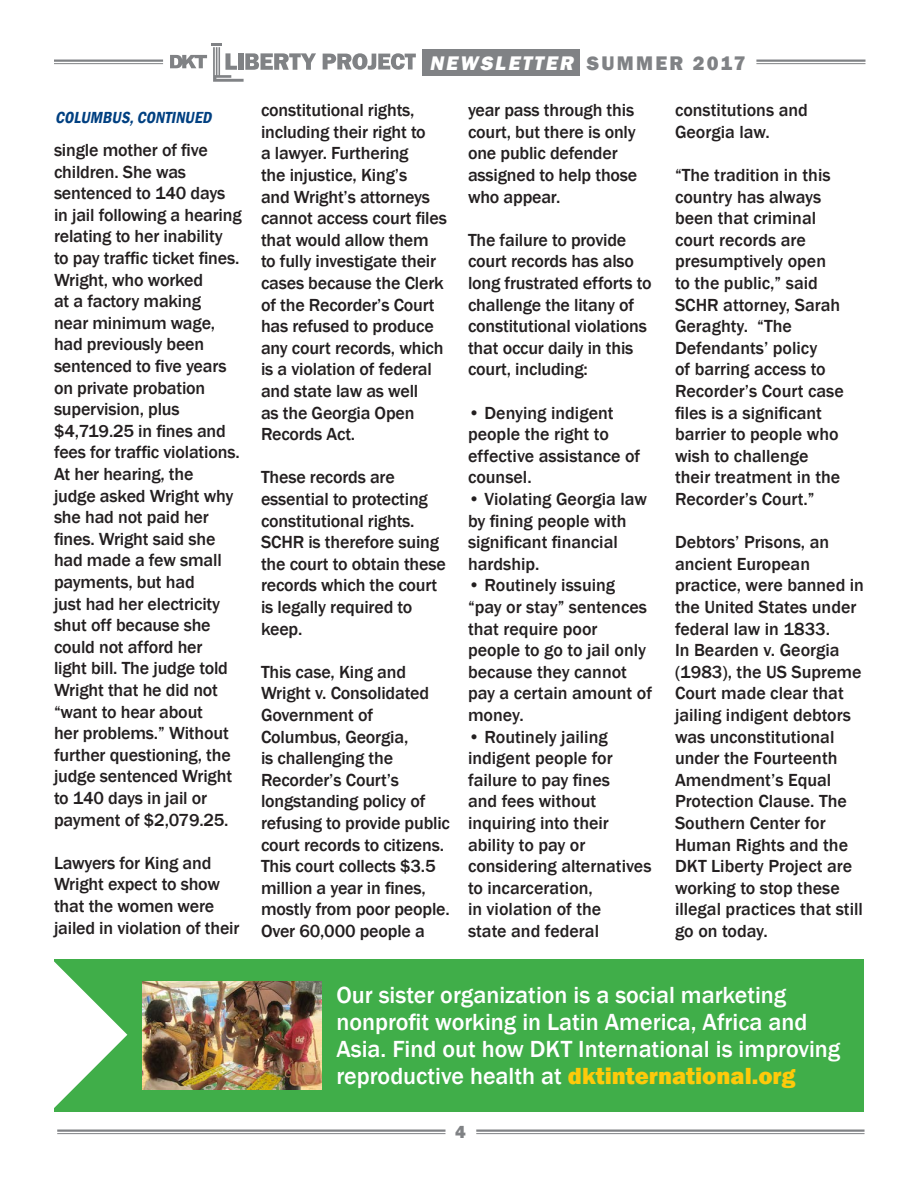
<style>
.page{position:relative;width:918px;height:1188px;background:#fff}
.page>*{position:absolute;margin:0;border:0;box-sizing:border-box;transform-origin:0 0}
.t1{font:500 24px/27px "Franklin Gothic";color:#fff}
.t2{font:italic 800 20.25px "Franklin Gothic";color:#fff}
.t3{font:500 18px/21.6px "Franklin Gothic";letter-spacing:-.01em;color:#231f20}
.t4{font:800 18px "Franklin Gothic";color:#808285}
.t5{font:italic 600 condensed 16.5px "Franklin Gothic";color:#014081}
.s1{font-style:normal;color:#808285}
.s2{font-weight:800;color:#feca0a}
</style>
<div class="page">
<div style="left:54px;top:959px;width:810px;height:153px;background:#40ae49"></div>
<hr style="left:57px;top:1130px;width:388px;height:2px;background:#808285">
<hr style="left:57px;top:1133px;width:388px;height:1px;background:#808285">
<hr style="left:476px;top:1130px;width:389px;height:2px;background:#808285">
<hr style="left:476px;top:1133px;width:389px;height:1px;background:#808285">
<img style="left:143px;top:982px;width:179px;height:108px">
<svg style="left:54px;top:961px;width:73px;height:147px"></svg>
<div style="left:423px;top:49px;width:157px;height:27px;background:#808285"></div>
<hr style="left:54px;top:60px;width:109px;height:2px;background:#808285">
<hr style="left:54px;top:63px;width:109px;height:1px;background:#808285">
<hr style="left:756px;top:60px;width:110px;height:2px;background:#808285">
<hr style="left:756px;top:63px;width:110px;height:1px;background:#808285">
<svg style="left:323px;top:53px;width:93px;height:17px"></svg>
<svg style="left:170px;top:43px;width:146px;height:39px"></svg>
<p class="t5" style="left:55px;top:107px;width:162px">COLUMBUS,CONTINUED</p>
<p class="t3" style="left:54px;top:139px;width:189px">single mother of five children. She was sentenced to 140 days in jail following a hearing relating to her inability to pay traffic ticket fines.<br>Wright, who worked<br>at a factory making<br>near minimum wage, had previously been sentenced to five years on private probation supervision, plus $4,719.25 in fines and fees for traffic violations.<br>At her hearing, the<br>judge asked Wright why she had not paid her fines. Wright said she had made a few small payments, but had<br>just had her electricity shut off because she could not afford her<br>light bill. The judge told<br>Wright that he did not “want to hear about<br>her problems.” Without further questioning, the judge sentenced Wright to 140 days in jail or payment of $2,079.25.</p>
<p class="t3" style="left:54px;top:852px;width:187px">Lawyers for King and<br>Wright expect to show that the women were jailed in violation of their</p>
<p class="t2" style="left:430px;top:50px;width:318px">NEWSLETTER <span class="s1">SUMMER 2017</span></p>
<p class="t3" style="left:261px;top:100px;width:187px">constitutional rights, including their right to<br>a lawyer. Furthering<br>the injustice, King’s<br>and Wright’s attorneys cannot access court files that would allow them to fully investigate their cases because the Clerk of the Recorder’s Court has refused to produce any court records, which is a violation of federal and state law as well<br>as the Georgia Open<br>Records Act.</p>
<p class="t3" style="left:261px;top:467px;width:186px">These records are essential to protecting constitutional rights.<br>SCHR is therefore suing the court to obtain these records which the court is legally required to keep.</p>
<p class="t3" style="left:261px;top:661px;width:191px">This case, King and<br>Wright v. Consolidated<br>Government of<br>Columbus, Georgia,<br>is challenging the<br>Recorder’s Court’s longstanding policy of refusing to provide public court records to citizens.<br>This court collects $3.5 million a year in fines, mostly from poor people.<br>Over 60,000 people a</p>
<p class="t3" style="left:468px;top:100px;width:171px">year pass through this court, but there is only one public defender assigned to help those who appear.</p>
<p class="t3" style="left:468px;top:229px;width:185px">The failure to provide court records has also long frustrated efforts to challenge the litany of constitutional violations that occur daily in this court, including:</p>
<p class="t3" style="left:468px;top:402px;width:174px">• Denying indigent people the right to effective assistance of counsel.</p>
<p class="t3" style="left:468px;top:488px;width:181px">• Violating Georgia law by fining people with significant financial hardship.</p>
<p class="t3" style="left:468px;top:575px;width:186px">• Routinely issuing “pay or stay” sentences that require poor people to go to jail only because they cannot pay a certain amount of money.</p>
<p class="t3" style="left:468px;top:726px;width:185px">• Routinely jailing indigent people for failure to pay fines<br>and fees without inquiring into their ability to pay or considering alternatives to incarceration,<br>in violation of the<br>state and federal</p>
<p class="t3" style="left:675px;top:100px;width:134px">constitutions and<br>Georgia law.</p>
<p class="t3" style="left:675px;top:164px;width:170px">“The tradition in this country has always been that criminal court records are presumptively open to the public,” said<br>SCHR attorney, Sarah<br>Geraghty. “The<br>Defendants’ policy<br>of barring access to<br>Recorder’s Court case files is a significant barrier to people who wish to challenge their treatment in the<br>Recorder’s Court.”</p>
<p class="t3" style="left:675px;top:532px;width:191px">Debtors’ Prisons, an ancient European practice, were banned in the United States under federal law in 1833.<br>In Bearden v. Georgia (1983), the US Supreme<br>Court made clear that jailing indigent debtors was unconstitutional under the Fourteenth<br>Amendment’s Equal<br>Protection Clause. The<br>Southern Center for<br>Human Rights and the<br>DKT Liberty Project are working to stop these illegal practices that still go on today.</p>
<p class="t1" style="left:336px;top:982px;width:506px">Our sister organization is a social marketing nonprofit working in Latin America, Africa and Asia. Find out how DKT International is improving reproductive health at <span class="s2">dktinternational.org</span></p>
<p class="t4" style="left:455px;top:1120px;width:12px">4</p>
</div>
